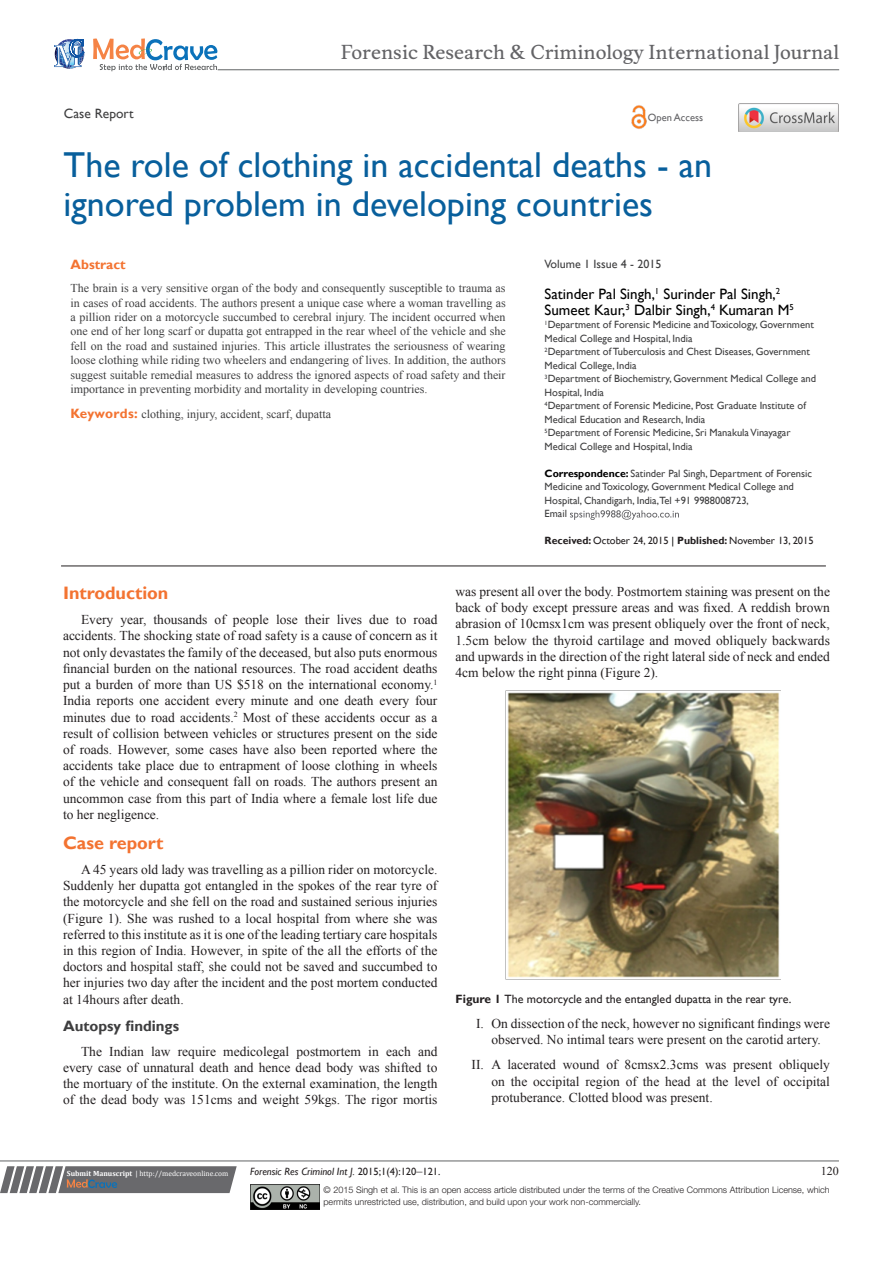
<style>
.page{position:relative;width:893px;height:1263px;background:#fff}
.page>*{position:absolute;margin:0;border:0;box-sizing:border-box;transform-origin:0 0}
.t1{font:36px/39px "Gill Sans";color:#085f9c}
.t2{font:18.6px "Musee";color:#636366}
.List_Paragraph{font:700 18px "Gill Sans";color:#f37331}
.t3{font:15px/16.2px "Gill Sans";color:#000}
.t4{font:700 15px "Gill Sans";color:#3e3e3f}
.t5{font:13.5px/16.2px "Times New Roman";color:#231f20;text-align:justify}
.t6{font:13.5px "Gill Sans";color:#3e3e3f}
.t7{font:700 13.5px "Gill Sans";color:#f37331}
.t8{font:12px/14.4px "Times New Roman";color:#3e3e3f;text-align:justify}
.t9{font:12px "Gill Sans";color:#231f20}
.t10{font:12px "Gill Sans";color:#3e3e3f}
.t11{font:12px "Times New Roman";color:#231f20}
.t12{font:10.5px/13.5px "Gill Sans";color:#3e3e3f}
.t13{font:10.5px "Gill Sans";color:#231f20}
.t14{font:italic 10.5px "Gill Sans";color:#231f20}
.t15{font:10.5px "Gill Sans";color:#636366}
.t16{font:300 9px/12px "Helvetica Neue LT Std";color:#231f20}
.t17{font:7.5px "Cambria";color:#fff}
.s1{font-weight:700;color:#000}
.s2{font-weight:700}
.s3{color:#000}
.s4{font-family:"Gill Sans";font-weight:700;font-size:13.5px;color:#f37331}
.s5{font-style:normal}
.s6{font-family:"Times New Roman";font-style:normal;font-size:12px}
</style>
<div class="page">
<svg style="left:0;top:1166px;width:237px;height:27px;background:#78787a"></svg>
<hr style="left:0;top:1161px;width:839px;height:1px;background:#626465">
<hr style="left:61px;top:566px;width:765px;height:1px;background:#231f20">
<img style="left:250px;top:1185px;width:69px;height:24px">
<svg style="left:570px;top:510px;width:109px;height:10px"></svg>
<svg style="left:54px;top:39px;width:30px;height:30px"></svg>
<svg style="left:93px;top:38px;width:124px;height:33px"></svg>
<hr style="left:218px;top:70px;width:621px;height:1px;background:#626465">
<img style="left:631px;top:105px;width:16px;height:24px">
<img style="left:739px;top:104px;width:99px;height:28px">
<img style="left:507px;top:692px;width:273px;height:286px">
<p class="t2" style="left:341px;top:41px;width:500px">Forensic Research &amp; Criminology International Journal</p>
<p class="t6" style="left:64px;top:105px;width:71px">Case Report</p>
<p class="t15" style="left:648px;top:112px;width:57px">Open Access</p>
<p class="t1" style="left:64px;top:146px;width:650px">The role of clothing in accidental deaths - an ignored problem in developing countries</p>
<p class="t10" style="left:545px;top:257px;width:118px">Volume 1 Issue 4 - 2015</p>
<p class="t3" style="left:545px;top:286px;width:251px">Satinder Pal Singh,<sup>1</sup> Surinder Pal Singh,<sup>2<br></sup>Sumeet Kaur,<sup>3</sup> Dalbir Singh,<sup>4</sup> Kumaran M<sup>5</sup></p>
<p class="t12" style="left:545px;top:318px;width:271px"><sup>1</sup>Department of Forensic Medicine and Toxicology, Government<br>Medical College and Hospital, India</p>
<p class="t12" style="left:545px;top:345px;width:267px"><sup>2</sup>Department of Tuberculosis and Chest Diseases, Government<br>Medical College, India</p>
<p class="t12" style="left:545px;top:372px;width:273px"><sup>3</sup>Department of Biochemistry, Government Medical College and<br>Hospital, India</p>
<p class="t12" style="left:545px;top:399px;width:263px"><sup>4</sup>Department of Forensic Medicine, Post Graduate Institute of<br>Medical Education and Research, India</p>
<p class="t12" style="left:545px;top:426px;width:247px"><sup>5</sup>Department of Forensic Medicine, Sri Manakula Vinayagar<br>Medical College and Hospital, India</p>
<p class="t12" style="left:545px;top:467px;width:269px"><span class="s1">Correspondence:</span> Satinder Pal Singh, Department of Forensic<br>Medicine and Toxicology, Government Medical College and<br>Hospital, Chandigarh, India,Tel +91 9988008723,</p>
<p class="t12" style="left:545px;top:507px;width:24px">Email</p>
<p class="t13" style="left:545px;top:534px;width:271px"><span class="s2">Received:</span> October 24, 2015 <span class="s3">|</span> <span class="s2">Published:</span> November 13, 2015</p>
<p class="t7" style="left:71px;top:256px;width:57px">Abstract</p>
<p class="t8" style="left:71px;top:281px;width:437px">The brain is a very sensitive organ of the body and consequently susceptible to trauma as in cases of road accidents. The authors present a unique case where a woman travelling as a pillion rider on a motorcycle succumbed to cerebral injury. The incident occurred when one end of her long scarf or dupatta got entrapped in the rear wheel of the vehicle and she fell on the road and sustained injuries. This article illustrates the seriousness of wearing loose clothing while riding two wheelers and endangering of lives. In addition, the authors suggest suitable remedial measures to address the ignored aspects of road safety and their importance in preventing morbidity and mortality in developing countries.</p>
<p class="t8" style="left:71px;top:407px;width:262px"><span class="s4">Keywords:</span> clothing, injury, accident, scarf, dupatta</p>
<p class="List_Paragraph" style="left:63px;top:582px;width:107px">Introduction</p>
<p class="t5" style="left:63px;top:611px;width:376px;text-indent:18px">Every year, thousands of people lose their lives due to road accidents. The shocking state of road safety is a cause of concern as it not only devastates the family of the deceased, but also puts enormous financial burden on the national resources. The road accident deaths put a burden of more than US $518 on the international economy.<sup>1<br></sup>India reports one accident every minute and one death every four minutes due to road accidents.<sup>2</sup> Most of these accidents occur as a result of collision between vehicles or structures present on the side of roads. However, some cases have also been reported where the accidents take place due to entrapment of loose clothing in wheels of the vehicle and consequent fall on roads. The authors present an uncommon case from this part of India where a female lost life due to her negligence.</p>
<p class="List_Paragraph" style="left:63px;top:832px;width:102px">Case report</p>
<p class="t5" style="left:63px;top:861px;width:376px;text-indent:18px">A 45 years old lady was travelling as a pillion rider on motorcycle.<br>Suddenly her dupatta got entangled in the spokes of the rear tyre of the motorcycle and she fell on the road and sustained serious injuries (Figure 1). She was rushed to a local hospital from where she was referred to this institute as it is one of the leading tertiary care hospitals in this region of India. However, in spite of the all the efforts of the doctors and hospital staff, she could not be saved and succumbed to her injuries two day after the incident and the post mortem conducted at 14hours after death.</p>
<p class="t4" style="left:63px;top:1016px;width:118px">Autopsy findings</p>
<p class="t5" style="left:63px;top:1043px;width:376px;text-indent:18px">The Indian law require medicolegal postmortem in each and every case of unnatural death and hence dead body was shifted to the mortuary of the institute. On the external examination, the length of the dead body was 151cms and weight 59kgs. The rigor mortis</p>
<p class="t5" style="left:455px;top:583px;width:376px">was present all over the body. Postmortem staining was present on the back of body except pressure areas and was fixed. A reddish brown abrasion of 10cmsx1cm was present obliquely over the front of neck, 1.5cm below the thyroid cartilage and moved obliquely backwards and upwards in the direction of the right lateral side of neck and ended 4cm below the right pinna (Figure 2).</p>
<p class="t9" style="left:455px;top:992px;width:337px"><span class="s2">Figure 1</span> The motorcycle and the entangled dupatta in the rear tyre.</p>
<p class="t5" style="left:476px;top:1015px;width:355px;text-align:center">I. On dissection of the neck, however no significant findings were observed. No intimal tears were present on the carotid artery.</p>
<p class="t5" style="left:491px;top:1057px;width:340px;text-indent:-20px">II. A lacerated wound of 8cmsx2.3cms was present obliquely on the occipital region of the head at the level of occipital protuberance. Clotted blood was present.</p>
<p class="t17" style="left:67px;top:1169px;width:163px"><span class="s2">Submit Manuscript</span> | http://medcraveonline.com</p>
<p class="t14" style="left:250px;top:1165px;width:192px">Forensic Res Criminol Int J. <span class="s5">2015;1(4):120</span><span class="s6">‒</span><span class="s5">121.</span></p>
<p class="t11" style="left:821px;top:1163px;width:19px">120</p>
<p class="t16" style="left:323px;top:1183px;width:508px">© 2015 Singh et al. This is an open access article distributed under the terms of the Creative Commons Attribution License, which permits unrestricted use, distribution, and build upon your work non-commercially.</p>
</div>
